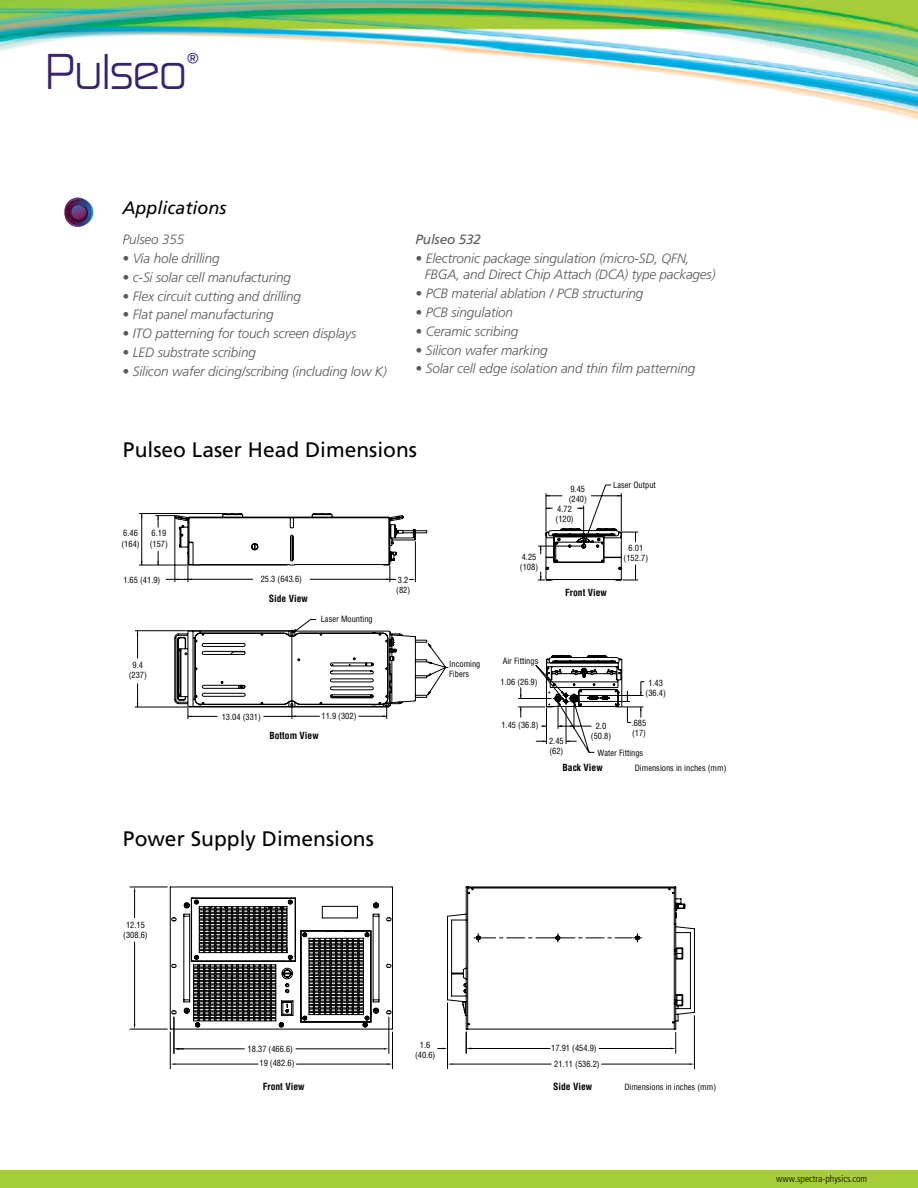
<style>
.page{position:relative;width:918px;height:1188px;background:#fff}
.page>*{position:absolute;margin:0;border:0;box-sizing:border-box;transform-origin:0 0}
.t1{font:45px "Sol Pro";color:#38236e}
.t2{font:21px "Frutiger";color:#000}
.t3{font:italic 18px "Frutiger";color:#000}
.t4{font:italic 300 13.5px/16.2px "Frutiger";letter-spacing:-.01em;color:#58595b}
.t5{font:italic 13.5px "Frutiger";letter-spacing:-.01em;color:#58595b}
.t6{font:300 condensed 9.75px "Frutiger";color:#000}
.t7{font:700 condensed 9.6px "Helvetica";color:#000}
.t8{font:condensed 8.4px/10.1px "Helvetica";color:#000}
</style>
<div class="page">
<img style="left:0;top:0;width:918px;height:120px">
<svg style="left:64px;top:198px;width:29px;height:29px"></svg>
<svg style="left:135px;top:485px;width:503px;height:268px"></svg>
<hr style="left:566px;top:706px;width:1px;height:38px;background:#000">
<svg style="left:174px;top:512px;width:448px;height:196px"></svg>
<svg style="left:518px;top:681px;width:126px;height:48px"></svg>
<svg style="left:427px;top:643px;width:22px;height:53px"></svg>
<hr style="left:130px;top:1029px;width:37px;height:1px;background:#000">
<hr style="left:130px;top:887px;width:37px;height:1px;background:#000">
<hr style="left:134px;top:942px;width:1px;height:82px;background:#000">
<svg style="left:134px;top:887px;width:1px;height:31px"></svg>
<hr style="left:170px;top:1032px;width:1px;height:37px;background:#000">
<hr style="left:392px;top:1032px;width:1px;height:37px;background:#000">
<hr style="left:175px;top:1064px;width:83px;height:1px;background:#000">
<hr style="left:296px;top:1064px;width:92px;height:1px;background:#000">
<hr style="left:389px;top:1017px;width:1px;height:37px;background:#000">
<hr style="left:179px;top:1049px;width:65px;height:1px;background:#000">
<hr style="left:296px;top:1049px;width:88px;height:1px;background:#000">
<hr style="left:174px;top:1017px;width:1px;height:37px;background:#000">
<svg style="left:174px;top:1048px;width:10px;height:2px"></svg>
<hr style="left:471px;top:1048px;width:79px;height:1px;background:#000">
<hr style="left:599px;top:1048px;width:72px;height:1px;background:#000">
<svg style="left:466px;top:1032px;width:6px;height:21px"></svg>
<svg style="left:671px;top:1032px;width:5px;height:21px"></svg>
<hr style="left:447px;top:1003px;width:1px;height:66px;background:#000">
<hr style="left:694px;top:1016px;width:1px;height:53px;background:#000">
<hr style="left:452px;top:1064px;width:99px;height:1px;background:#000">
<hr style="left:602px;top:1064px;width:88px;height:1px;background:#000">
<svg style="left:169px;top:887px;width:526px;height:143px"></svg>
<div style="left:0;top:1171px;width:918px;height:17px;background:#a6ce39"></div>
<h1 class="t1" style="left:45px;top:43px;width:155px">Pulseo<sup>®</sup></h1>
<h3 class="t3" style="left:123px;top:197px;width:106px">Applications</h3>
<p class="t4" style="left:123px;top:231px;width:63px">Pulseo 355</p>
<p class="t4" style="left:123px;top:250px;width:99px">• Via hole drilling</p>
<p class="t4" style="left:123px;top:269px;width:170px">• c-Si solar cell manufacturing</p>
<p class="t4" style="left:123px;top:288px;width:180px">• Flex circuit cutting and drilling</p>
<p class="t4" style="left:123px;top:307px;width:153px">• Flat panel manufacturing</p>
<p class="t4" style="left:123px;top:326px;width:235px">• ITO patterning for touch screen displays</p>
<p class="t4" style="left:123px;top:345px;width:135px">• LED substrate scribing</p>
<p class="t4" style="left:123px;top:364px;width:266px">• Silicon wafer dicing/scribing (including low K)</p>
<p class="t5" style="left:416px;top:231px;width:67px">Pulseo 532</p>
<p class="t4" style="left:425px;top:250px;width:292px;text-indent:-9px">• Electronic package singulation (micro-SD, QFN,<br>FBGA, and Direct Chip Attach (DCA) type packages)</p>
<p class="t4" style="left:416px;top:285px;width:229px">• PCB material ablation / PCB structuring</p>
<p class="t4" style="left:416px;top:304px;width:99px">• PCB singulation</p>
<p class="t4" style="left:416px;top:323px;width:104px">• Ceramic scribing</p>
<p class="t4" style="left:416px;top:342px;width:134px">• Silicon wafer marking</p>
<p class="t4" style="left:416px;top:361px;width:281px">• Solar cell edge isolation and thin film patterning</p>
<h2 class="t2" style="left:123px;top:437px;width:296px">Pulseo Laser Head Dimensions</h2>
<p class="t8" style="left:122px;top:528px;width:20px">6.46 (164)</p>
<p class="t8" style="left:150px;top:528px;width:20px">6.19 (157)</p>
<p class="t8" style="left:123px;top:575px;width:39px">1.65 (41.9)</p>
<p class="t8" style="left:261px;top:574px;width:43px">25.3 (643.6)</p>
<p class="t8" style="left:396px;top:575px;width:15px">3.2 (82)</p>
<p class="t7" style="left:269px;top:593px;width:41px">Side View</p>
<p class="t8" style="left:129px;top:660px;width:20px;text-align:center">9.4 (237)</p>
<p class="t8" style="left:321px;top:614px;width:54px">Laser Mounting</p>
<p class="t8" style="left:222px;top:711px;width:41px">13.04 (331)</p>
<p class="t8" style="left:322px;top:711px;width:36px">11.9 (302)</p>
<p class="t7" style="left:269px;top:730px;width:51px">Bottom View</p>
<h2 class="t2" style="left:123px;top:826px;width:252px">Power Supply Dimensions</h2>
<p class="t8" style="left:123px;top:920px;width:26px;text-align:center">12.15 (308.6)</p>
<p class="t8" style="left:520px;top:552px;width:20px">4.25 (108)</p>
<p class="t8" style="left:570px;top:484px;width:16px">9.45</p>
<p class="t8" style="left:569px;top:494px;width:20px">(240)</p>
<p class="t8" style="left:557px;top:504px;width:16px">4.72</p>
<p class="t8" style="left:556px;top:514px;width:20px">(120)</p>
<p class="t8" style="left:613px;top:480px;width:44px">Laser Output</p>
<p class="t8" style="left:624px;top:543px;width:26px;text-align:center">6.01 (152.7)</p>
<p class="t7" style="left:565px;top:587px;width:43px">Front View</p>
<p class="t8" style="left:449px;top:659px;width:33px">Incoming<br>Fibers</p>
<p class="t8" style="left:503px;top:656px;width:37px">Air Fittings</p>
<p class="t8" style="left:501px;top:677px;width:39px">1.06 (26.9)</p>
<p class="t8" style="left:501px;top:720px;width:39px">1.45 (36.8)</p>
<p class="t8" style="left:549px;top:736px;width:16px">2.45 (62)</p>
<p class="t8" style="left:646px;top:677px;width:22px;text-align:center">1.43 (36.4)</p>
<p class="t8" style="left:591px;top:721px;width:22px;text-align:center">2.0 (50.8)</p>
<p class="t8" style="left:632px;top:718px;width:16px">.685 (17)</p>
<p class="t8" style="left:598px;top:748px;width:47px">Water Fittings</p>
<p class="t7" style="left:563px;top:761px;width:42px">Back View</p>
<p class="t8" style="left:635px;top:763px;width:93px">Dimensions in inches (mm)</p>
<p class="t8" style="left:248px;top:1041px;width:48px;line-height:14.4px;text-align:right">18.37 (466.6)<br>19 (482.6)</p>
<p class="t8" style="left:415px;top:1040px;width:22px;text-align:center">1.6 (40.6)</p>
<p class="t8" style="left:551px;top:1043px;width:47px">17.91 (454.9)</p>
<p class="t8" style="left:554px;top:1058px;width:47px">21.11 (536.2)</p>
<p class="t7" style="left:263px;top:1080px;width:43px">Front View</p>
<p class="t7" style="left:553px;top:1080px;width:41px">Side View</p>
<p class="t8" style="left:624px;top:1082px;width:93px">Dimensions in inches (mm)</p>
<p class="t6" style="left:776px;top:1173px;width:92px">www.spectra-physics.com</p>
</div>
